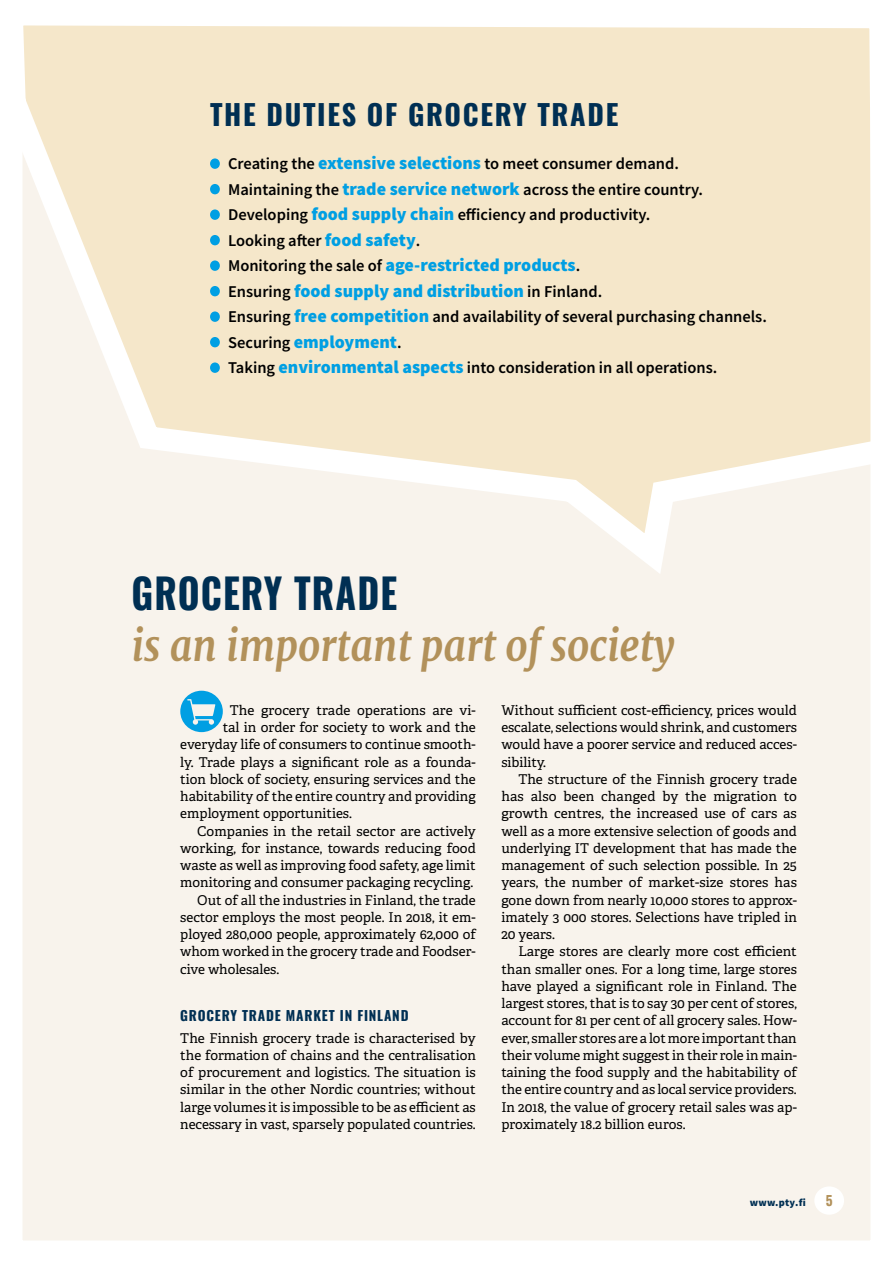
<style>
.page{position:relative;width:893px;height:1263px;background:#fff}
.page>*{position:absolute;margin:0;border:0;box-sizing:border-box;transform-origin:0 0}
.t1{font:italic 700 42.9px "Merriweather";color:#b2915a;scale:.91 1}
.t2{font:700 41.25px "Oswald";letter-spacing:.03em;color:#002f53;scale:.91 1}
.t3{font:700 28.2px "Oswald";letter-spacing:.06em;color:#002f53}
.t4{font:900 18px/25.5px "Source Sans Pro";color:#009fe3}
.t5{font:600 16.5px/25.5px "Source Sans Pro";color:#000}
.t6{font:13.5px/17.2px "Adelle PE";color:#000;text-align:justify}
.t7{font:700 13.5px "Oswald";letter-spacing:.06em;color:#002f53}
.t8{font:700 13.5px "Oswald";color:#b2915a}
.t9{font:900 10.5px "Source Sans Pro";letter-spacing:.04em;color:#002f53}
.s1{font-weight:900;font-size:18px;color:#009fe3}
.s2{font-weight:600;font-size:16.5px;color:#000}
</style>
<div class="page">
<div style="left:23px;top:594px;width:847px;height:646px;background:#f8f3ec"></div>
<div style="left:814px;top:1186px;width:30px;height:29px;background:#fff;border-radius:50%"></div>
<svg style="left:23px;top:25px;width:847px;height:569px;background:#f6ebd4"></svg>
<svg style="left:180px;top:691px;width:43px;height:41px;background:#65c1e6"></svg>
<div style="left:210px;top:158px;width:10px;height:11px;background:#009fe3;border-radius:50%"></div>
<div style="left:210px;top:184px;width:10px;height:10px;background:#009fe3;border-radius:50%"></div>
<div style="left:210px;top:209px;width:10px;height:11px;background:#009fe3;border-radius:50%"></div>
<div style="left:210px;top:235px;width:10px;height:10px;background:#009fe3;border-radius:50%"></div>
<div style="left:210px;top:260px;width:10px;height:11px;background:#009fe3;border-radius:50%"></div>
<div style="left:210px;top:286px;width:10px;height:10px;background:#009fe3;border-radius:50%"></div>
<div style="left:210px;top:311px;width:10px;height:11px;background:#009fe3;border-radius:50%"></div>
<div style="left:210px;top:337px;width:10px;height:10px;background:#009fe3;border-radius:50%"></div>
<div style="left:210px;top:362px;width:10px;height:11px;background:#009fe3;border-radius:50%"></div>
<h3 class="t3" style="left:210px;top:100px;width:410px">THE DUTIES OF GROCERY TRADE</h3>
<p class="t5" style="left:228px;top:151px;width:477px">Creating the <span class="s1">extensive selections</span> to meet consumer demand.<br>Maintaining the <span class="s1">trade service network</span> across the entire country.<br>Developing <span class="s1">food supply chain</span> efficiency and productivity.<br>Looking after <span class="s1">food safety</span>.</p>
<h3 class="t4" style="left:228px;top:252px;width:376px"><span class="s2">Monitoring the sale of</span> age-restricted products<span class="s2">.<br>Ensuring</span> food supply and distribution <span class="s2">in Finland.</span></h3>
<p class="t5" style="left:228px;top:304px;width:540px">Ensuring <span class="s1">free competition</span> and availability of several purchasing channels.</p>
<h3 class="t4" style="left:228px;top:329px;width:175px"><span class="s2">Securing</span> employment<span class="s2">.</span></h3>
<p class="t5" style="left:228px;top:355px;width:491px">Taking <span class="s1">environmental aspects</span> into consideration in all operations.</p>
<h2 class="t2" style="left:131px;top:572px;width:294px">GROCERY TRADE</h2>
<h1 class="t1" style="left:131px;top:617px;width:598px">is an important part of society</h1>
<p class="t6" style="left:230px;top:701px;width:248px">The grocery trade operations are vi-</p>
<p class="t6" style="left:223px;top:718px;width:255px">tal in order for society to work and the</p>
<p class="t6" style="left:180px;top:735px;width:297px">everyday life of consumers to continue smooth-</p>
<p class="t6" style="left:180px;top:753px;width:297px">ly. Trade plays a significant role as a founda-</p>
<p class="t6" style="left:180px;top:770px;width:297px">tion block of society, ensuring services and the</p>
<p class="t6" style="left:180px;top:787px;width:297px">habitability of the entire country and providing</p>
<p class="t6" style="left:180px;top:804px;width:173px">employment opportunities.</p>
<p class="t6" style="left:197px;top:822px;width:280px">Companies in the retail sector are actively</p>
<p class="t6" style="left:180px;top:839px;width:297px">working, for instance, towards reducing food</p>
<p class="t6" style="left:180px;top:856px;width:297px">waste as well as improving food safety, age limit</p>
<p class="t6" style="left:180px;top:873px;width:294px">monitoring and consumer packaging recycling.</p>
<p class="t6" style="left:197px;top:891px;width:280px">Out of all the industries in Finland, the trade</p>
<p class="t6" style="left:180px;top:908px;width:297px">sector employs the most people. In 2018, it em-</p>
<p class="t6" style="left:180px;top:925px;width:297px">ployed 280,000 people, approximately 62,000 of</p>
<p class="t6" style="left:180px;top:942px;width:297px">whom worked in the grocery trade and Foodser-</p>
<p class="t6" style="left:180px;top:960px;width:101px">cive wholesales.</p>
<p class="t7" style="left:180px;top:1008px;width:230px">GROCERY TRADE MARKET IN FINLAND</p>
<p class="t6" style="left:180px;top:1029px;width:297px">The Finnish grocery trade is characterised by the formation of chains and the centralisation of procurement and logistics. The situation is similar in the other Nordic countries; without large volumes it is impossible to be as efficient as necessary in vast, sparsely populated countries.</p>
<p class="t6" style="left:501px;top:701px;width:297px">Without sufficient cost-efficiency, prices would escalate, selections would shrink, and customers would have a poorer service and reduced acces&shy;sibility.</p>
<p class="t6" style="left:501px;top:770px;width:297px;text-indent:17px">The structure of the Finnish grocery trade has also been changed by the migration to growth centres, the increased use of cars as well as a more extensive selection of goods and underlying IT development that has made the management of such selection possible. In 25 years, the number of market-size stores has gone down from nearly 10,000 stores to approx&shy;imately 3 000 stores. Selections have tripled in 20 years.</p>
<p class="t6" style="left:501px;top:942px;width:297px;text-indent:17px">Large stores are clearly more cost efficient than smaller ones. For a long time, large stores have played a significant role in Finland. The largest stores, that is to say 30 per cent of stores, account for 81 per cent of all grocery sales. How&shy;ever, smaller stores are a lot more important than their volume might suggest in their role in main&shy;taining the food supply and the habitability of the entire country and as local service providers.<br>In 2018, the value of grocery retail sales was ap&shy;proximately 18.2 billion euros.</p>
<p class="t9" style="left:750px;top:1195px;width:58px">www.pty.fi</p>
<p class="t8" style="left:826px;top:1193px;width:8px">5</p>
</div>
